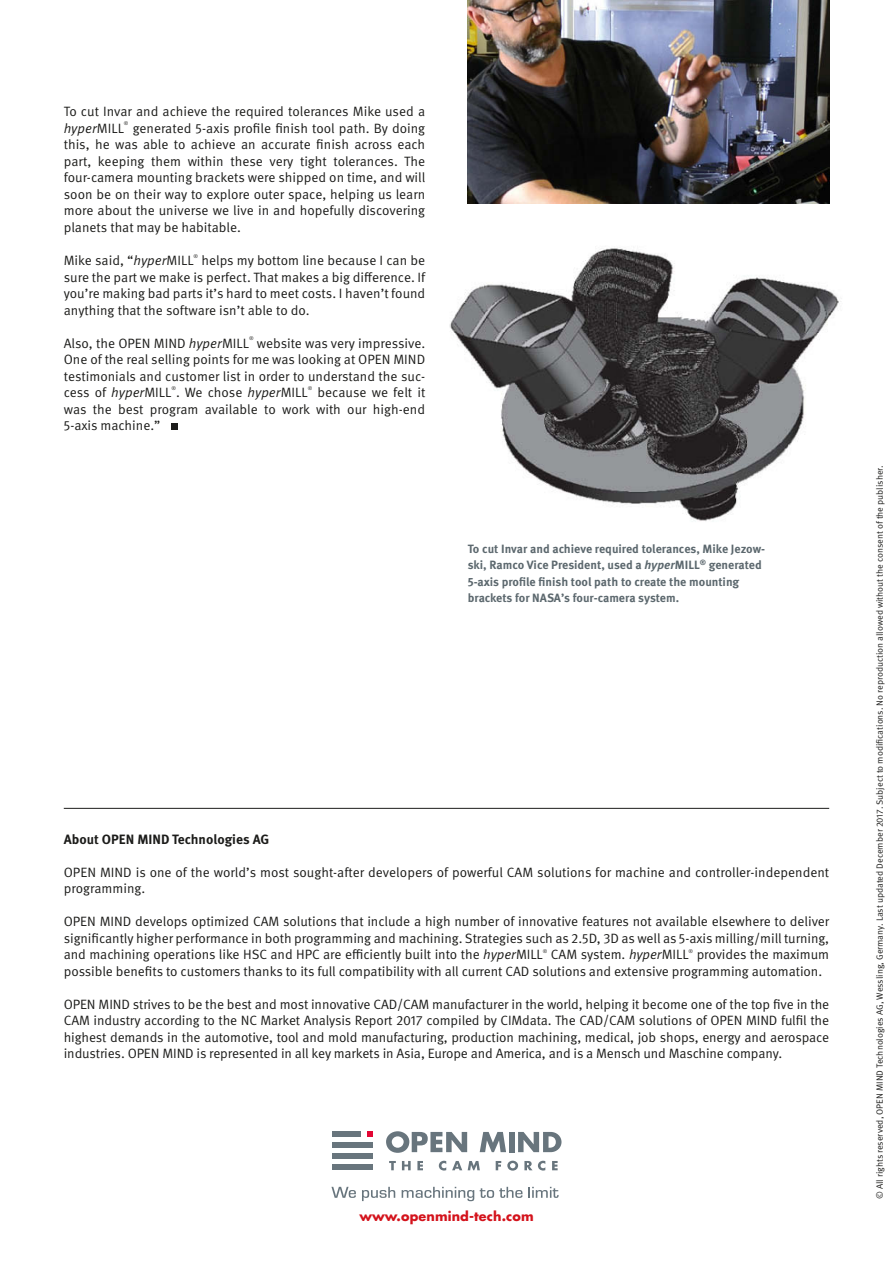
<style>
.page{position:relative;width:893px;height:1263px;background:#fff}
.page>*{position:absolute;margin:0;border:0;box-sizing:border-box;transform-origin:0 0}
.t1{font:13.5px/16.5px "Meta Pro";letter-spacing:-.005em;color:#1c1c1a;text-align:justify}
.t2{font:700 13.5px "Meta Pro";color:#1c1c1a}
.t3{font:700 12.75px "Futura";letter-spacing:.01em;color:#d4131c}
.t4{font:700 12px/16.5px "Meta Pro";color:#5c686e}
.t5{font:9px "Meta Pro";color:#1c1c1a}
.t6{font:5.25px "Meta Pro";color:#1c1c1a}
.s1{font-style:italic}
</style>
<div class="page">
<img style="left:449px;top:248px;width:392px;height:273px">
<div style="left:171px;top:423px;width:7px;height:7px;background:#1c1c1a"></div>
<hr style="left:64px;top:808px;width:765px;height:1px;background:#1c1c1a">
<svg style="left:386px;top:1131px;width:81px;height:22px"></svg>
<svg style="left:480px;top:1132px;width:26px;height:20px"></svg>
<div style="left:509px;top:1132px;width:5px;height:20px;background:#68757d"></div>
<svg style="left:518px;top:1132px;width:43px;height:20px"></svg>
<div style="left:332px;top:1143px;width:41px;height:5px;background:#68757d"></div>
<div style="left:332px;top:1153px;width:41px;height:6px;background:#68757d"></div>
<svg style="left:367px;top:1131px;width:6px;height:6px"></svg>
<div style="left:332px;top:1131px;width:29px;height:6px;background:#68757d"></div>
<div style="left:332px;top:1165px;width:41px;height:5px;background:#68757d"></div>
<svg style="left:389px;top:1161px;width:7px;height:9px"></svg>
<svg style="left:402px;top:1161px;width:9px;height:9px"></svg>
<svg style="left:417px;top:1161px;width:6px;height:9px"></svg>
<svg style="left:439px;top:1161px;width:7px;height:9px"></svg>
<svg style="left:452px;top:1161px;width:10px;height:9px"></svg>
<svg style="left:468px;top:1161px;width:12px;height:9px"></svg>
<svg style="left:496px;top:1161px;width:5px;height:9px"></svg>
<svg style="left:507px;top:1161px;width:11px;height:9px"></svg>
<svg style="left:524px;top:1161px;width:21px;height:9px"></svg>
<svg style="left:552px;top:1161px;width:6px;height:9px"></svg>
<svg style="left:331px;top:1187px;width:25px;height:11px"></svg>
<svg style="left:362px;top:1187px;width:33px;height:14px"></svg>
<svg style="left:402px;top:1187px;width:72px;height:14px"></svg>
<svg style="left:480px;top:1187px;width:42px;height:11px"></svg>
<svg style="left:529px;top:1187px;width:30px;height:11px"></svg>
<img style="left:468px;top:0;width:361px;height:203px">
<p class="t1" style="left:64px;top:104px;width:363px">To cut Invar and achieve the required tolerances Mike used a <span class="s1">hyper</span>MILL</p>
<p class="t6" style="left:124px;top:121px;width:6px">®</p>
<p class="t1" style="left:64px;top:120px;width:363px;text-indent:69px">generated 5-axis profile finish tool path. By doing this, he was able to achieve an accurate finish across each part, keeping them within these very tight tolerances. The four-camera mounting brackets were shipped on time, and will soon be on their way to explore outer space, helping us learn more about the universe we live in and hopefully discovering planets that may be habitable.</p>
<p class="t1" style="left:64px;top:252px;width:131px">Mike said, “<span class="s1">hyper</span>MILL</p>
<p class="t6" style="left:194px;top:253px;width:6px">®</p>
<p class="t1" style="left:64px;top:252px;width:363px;text-indent:138px">helps my bottom line because I can be sure the part we make is perfect. That makes a big difference. If you’re making bad parts it’s hard to meet costs. I haven’t found anything that the software isn’t able to do.</p>
<p class="t1" style="left:64px;top:335px;width:187px">Also, the OPEN MIND <span class="s1">hyper</span>MILL</p>
<p class="t6" style="left:249px;top:335px;width:6px">®</p>
<p class="t1" style="left:64px;top:335px;width:363px;text-indent:193px">website was very impressive.<br>One of the real selling points for me was looking at OPEN MIND testimonials and customer list in order to understand the suc&shy;cess of <span class="s1">hyper</span>MILL . We chose <span class="s1">hyper</span>MILL</p>
<p class="t6" style="left:171px;top:385px;width:6px">®</p>
<p class="t6" style="left:308px;top:385px;width:6px">®</p>
<p class="t1" style="left:64px;top:384px;width:363px;text-indent:254px">because we felt it was the best program available to work with our high-end 5-axis machine.”</p>
<p class="t4" style="left:468px;top:540px;width:299px">To cut Invar and achieve required tolerances, Mike Jezow&shy;ski, Ramco Vice President, used a <span class="s1">hyper</span>MILL<sup>®</sup> generated 5-axis profile finish tool path to create the mounting brackets for NASA’s four-camera system.</p>
<p class="t2" style="left:64px;top:830px;width:207px">About OPEN MIND Technologies AG</p>
<p class="t1" style="left:64px;top:864px;width:767px">OPEN MIND is one of the world’s most sought-after developers of powerful CAM solutions for machine and controller-independent programming.</p>
<p class="t1" style="left:64px;top:913px;width:767px">OPEN MIND develops optimized CAM solutions that include a high number of innovative features not available elsewhere to deliver significantly higher performance in both programming and machining. Strategies such as 2.5D, 3D as well as 5-axis milling/mill turning, and machining operations like HSC and HPC are efficiently built into the <span class="s1">hyper</span>MILL</p>
<p class="t6" style="left:543px;top:948px;width:6px">®</p>
<p class="t1" style="left:551px;top:946px;width:139px">CAM system. <span class="s1">hyper</span>MILL</p>
<p class="t6" style="left:688px;top:948px;width:6px">®</p>
<p class="t1" style="left:64px;top:946px;width:767px;text-indent:633px">provides the maximum possible benefits to customers thanks to its full compatibility with all current CAD solutions and extensive programming automation.</p>
<p class="t1" style="left:64px;top:996px;width:767px">OPEN MIND strives to be the best and most innovative CAD/CAM manufacturer in the world, helping it become one of the top five in the CAM industry according to the NC Market Analysis Report 2017 compiled by CIMdata. The CAD/CAM solutions of OPEN MIND fulfil the highest demands in the automotive, tool and mold manufacturing, production machining, medical, job shops, energy and aerospace industries. OPEN MIND is represented in all key markets in Asia, Europe and America, and is a Mensch und Maschine company.</p>
<p class="t3" style="left:359px;top:1207px;width:176px">www.openmind-tech.com</p>
<p class="t5" style="left:874px;top:1199px;width:735px;rotate:-90deg">© All rights reserved, OPEN MIND Technologies AG, Wessling, Germany. Last updated December 2017. Subject to modifications. No reproduction allowed without the consent of the publisher.</p>
</div>
